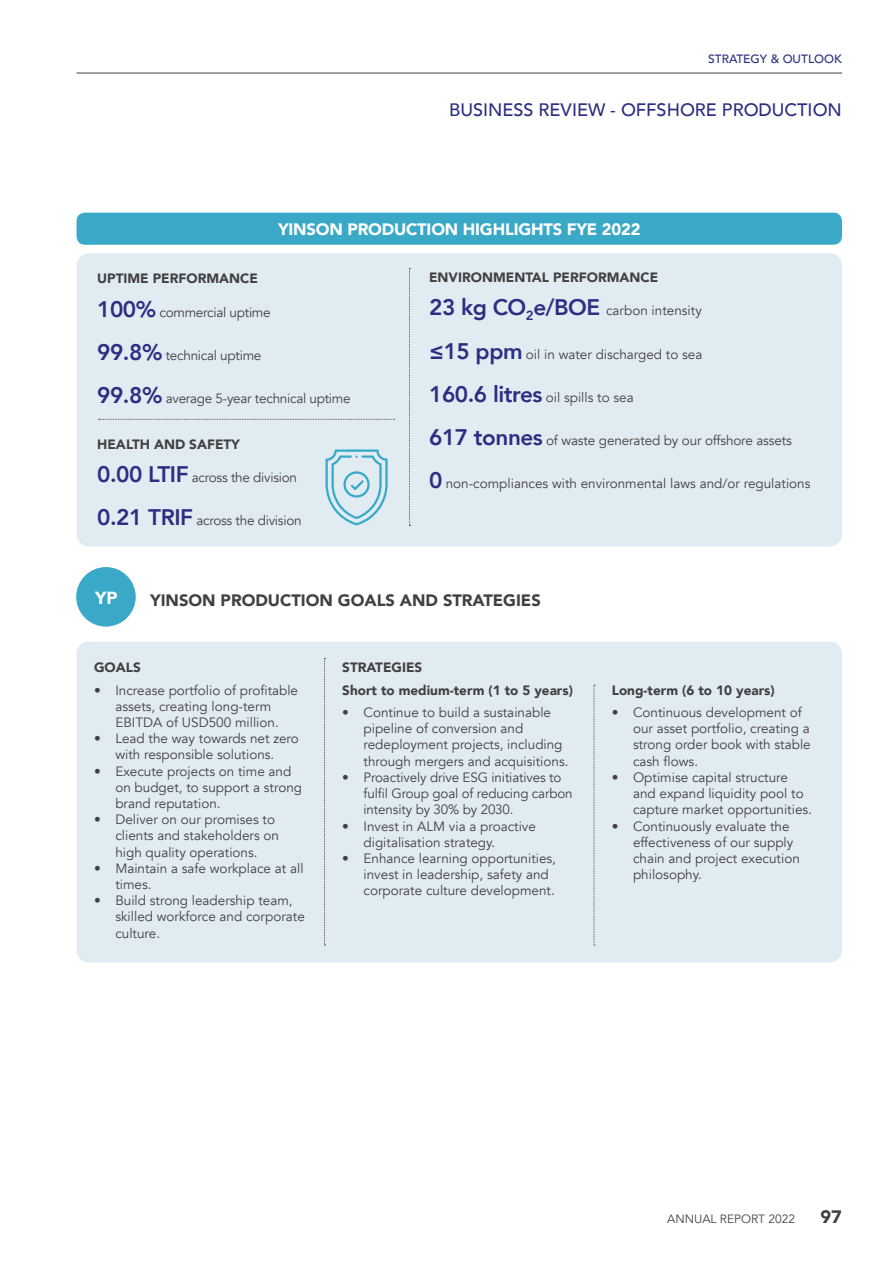
<style>
.page{position:relative;width:893px;height:1263px;background:#fff}
.page>*{position:absolute;margin:0;border:0;box-sizing:border-box;transform-origin:0 0}
.t1{font:500 18px "Avenir";color:#2c2e81}
.t2{font:900 18px "Avenir";color:#414042}
.t3{font:900 17.55px "Avenir";color:#fff}
.t4{font:900 16.5px "Avenir";color:#414042}
.t5{font:900 16.5px "Avenir";letter-spacing:-.01em;color:#fff}
.t6{font:13.5px/16.2px "Avenir";color:#414042}
.t7{font:13.5px "Avenir";letter-spacing:-.02em;color:#414042}
.t8{font:900 13.5px/22.5px "Avenir";color:#414042}
.t9{font:12px "Avenir";color:#414042}
.t10{font:500 12px "Avenir";color:#2c2e81}
.s1{font-weight:800;font-size:22.5px;color:#2c2e81}
</style>
<div class="page">
<hr style="left:77px;top:73px;width:765px;height:1px;background:#414042">
<div style="left:77px;top:213px;width:765px;height:32px;background:#3aa9c8;border-radius:9px"></div>
<div style="left:77px;top:253px;width:765px;height:293px;background:#e1ecf2;border-radius:13px"></div>
<svg style="left:409px;top:268px;width:1px;height:258px"></svg>
<svg style="left:99px;top:419px;width:295px;height:1px"></svg>
<svg style="left:325px;top:449px;width:63px;height:76px"></svg>
<div style="left:77px;top:641px;width:765px;height:321px;background:#e1ecf2;border-radius:13px"></div>
<svg style="left:324px;top:658px;width:1px;height:287px"></svg>
<svg style="left:594px;top:685px;width:1px;height:260px"></svg>
<div style="left:76px;top:567px;width:60px;height:60px;background:#3aa9c8;border-radius:50%"></div>
<p class="t10" style="left:708px;top:49px;width:135px">STRATEGY &amp; OUTLOOK</p>
<h1 class="t1" style="left:449px;top:94px;width:394px">BUSINESS REVIEW - OFFSHORE PRODUCTION</h1>
<p class="t5" style="left:278px;top:216px;width:364px">YINSON PRODUCTION HIGHLIGHTS FYE 2022</p>
<p class="t8" style="left:429px;top:266px;width:231px">ENVIRONMENTAL PERFORMANCE</p>
<p class="t6" style="left:429px;top:303px;width:274px"><span class="s1">23 kg CO</span><sub>2</sub><span class="s1">e/BOE</span> carbon intensity</p>
<p class="t6" style="left:429px;top:346px;width:275px"><span class="s1">≤15 ppm</span> oil in water discharged to sea</p>
<p class="t6" style="left:429px;top:389px;width:206px"><span class="s1">160.6 litres</span> oil spills to sea</p>
<p class="t6" style="left:429px;top:432px;width:364px"><span class="s1">617 tonnes</span> of waste generated by our offshore assets</p>
<p class="t6" style="left:429px;top:476px;width:383px"><span class="s1">0</span> non-compliances with environmental laws and/or regulations</p>
<p class="t8" style="left:97px;top:267px;width:66px">UPTIME Performance</p>
<p class="t7" style="left:97px;top:304px;width:175px"><span class="s1">100%</span> commercial uptime</p>
<p class="t7" style="left:97px;top:347px;width:166px"><span class="s1">99.8%</span> technical uptime</p>
<p class="t7" style="left:97px;top:391px;width:255px"><span class="s1">99.8%</span> average 5-year technical uptime</p>
<p class="t8" style="left:97px;top:432px;width:20px">Health</p>
<p class="t8" style="left:154px;top:432px;width:12px">and</p>
<p class="t8" style="left:189px;top:432px;width:18px">Safety</p>
<p class="t7" style="left:97px;top:469px;width:201px"><span class="s1">0.00 LTIF</span> across the division</p>
<p class="t7" style="left:97px;top:513px;width:206px"><span class="s1">0.21 TRIF</span> across the division</p>
<p class="t3" style="left:95px;top:583px;width:22px">YP</p>
<p class="t4" style="left:150px;top:586px;width:392px">YINSON PRODUCTION GOALS AND STRATEGIES</p>
<p class="t8" style="left:94px;top:656px;width:48px">GOALS</p>
<p class="t6" style="left:94px;top:682px;width:206px;text-align:center">• Increase portfolio of profitable assets, creating long-term<br>EBITDA of USD500 million.</p>
<p class="t6" style="left:94px;top:731px;width:206px;text-align:center">• Lead the way towards net zero with responsible solutions.</p>
<p class="t6" style="left:115px;top:763px;width:188px;text-indent:-21px">• Execute projects on time and on budget, to support a strong brand reputation.</p>
<p class="t6" style="left:115px;top:812px;width:165px;text-indent:-21px">• Deliver on our promises to clients and stakeholders on high quality operations.</p>
<p class="t6" style="left:115px;top:860px;width:190px;text-indent:-21px">• Maintain a safe workplace at all times.</p>
<p class="t6" style="left:115px;top:893px;width:191px;text-indent:-21px">• Build strong leadership team, skilled workforce and corporate culture.</p>
<p class="t8" style="left:342px;top:656px;width:232px">Strategies<br>Short to medium-term (1 to 5 years)</p>
<p class="t6" style="left:364px;top:704px;width:206px;text-indent:-21px">• Continue to build a sustainable pipeline of conversion and redeployment projects, including through mergers and acquisitions.</p>
<p class="t6" style="left:364px;top:769px;width:211px;text-indent:-21px">• Proactively drive ESG initiatives to fulfil Group goal of reducing carbon intensity by 30% by 2030.</p>
<p class="t6" style="left:364px;top:818px;width:174px;text-indent:-21px">• Invest in ALM via a proactive digitalisation strategy.</p>
<p class="t6" style="left:364px;top:850px;width:194px;text-indent:-21px">• Enhance learning opportunities, invest in leadership, safety and corporate culture development.</p>
<p class="t8" style="left:612px;top:678px;width:164px">Long-term (6 to 10 years)</p>
<p class="t6" style="left:633px;top:704px;width:179px;text-indent:-21px">• Continuous development of our asset portfolio, creating a strong order book with stable cash flows.</p>
<p class="t6" style="left:633px;top:769px;width:180px;text-indent:-21px">• Optimise capital structure and expand liquidity pool to capture market opportunities.</p>
<p class="t6" style="left:633px;top:818px;width:168px;text-indent:-21px">• Continuously evaluate the effectiveness of our supply chain and project execution philosophy.</p>
<p class="t9" style="left:667px;top:1211px;width:129px">ANNUAL REPORT 2022</p>
<h1 class="t2" style="left:821px;top:1201px;width:23px">97</h1>
</div>
